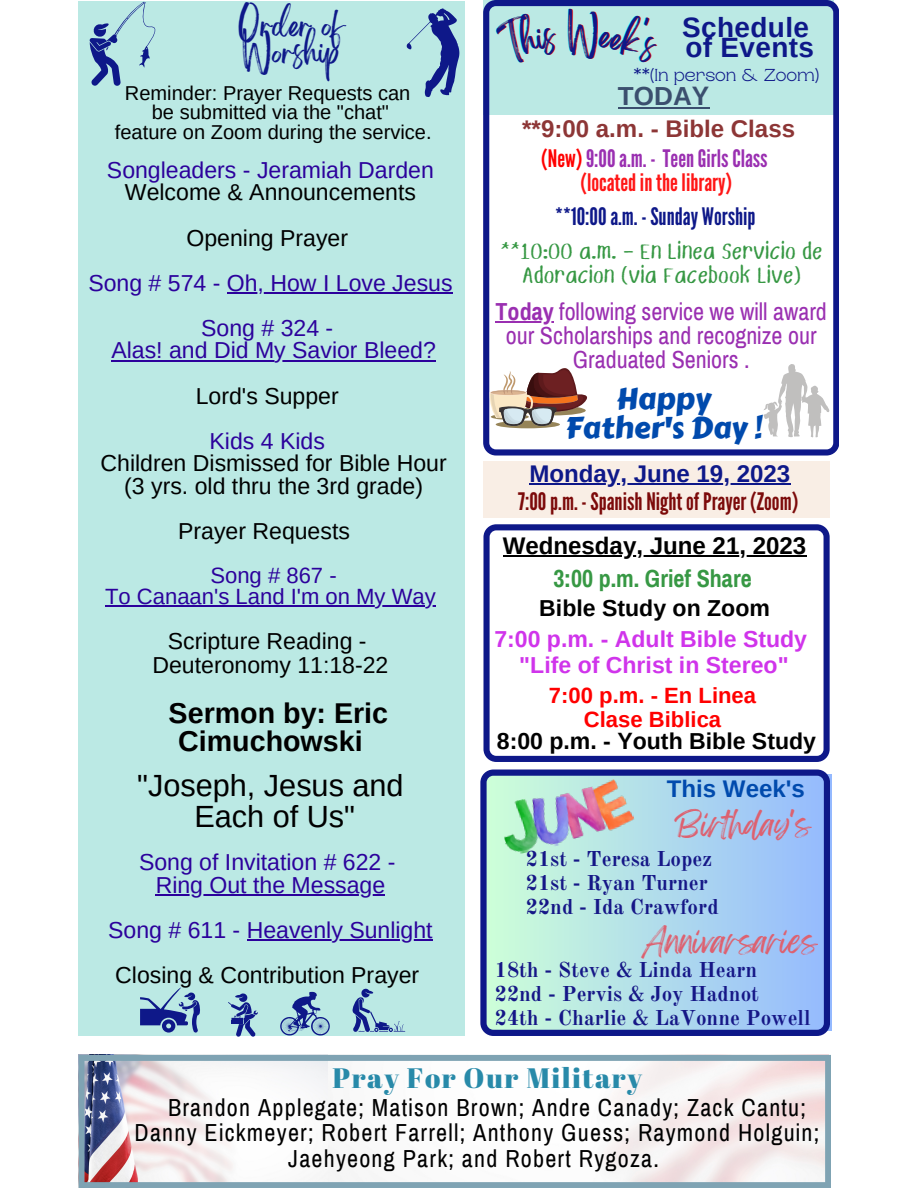
<style>
.page{position:relative;width:918px;height:1188px;background:#fff}
.page>*{position:absolute;margin:0;border:0;box-sizing:border-box;transform-origin:0 0}
.t1{font:30.6px "Arimo";color:#000}
.t2{font:29.85px "Carter One";color:#004aad}
.t3{font:28.95px "Feeling Passionate";color:#dd6170}
.t4{font:700 28.65px/28.7px "Arimo";color:#000;text-align:center}
.t5{font:28.05px "Abril Fatface";letter-spacing:.05em;color:#288aa9}
.t6{font:700 27.9px "Arimo";letter-spacing:.015em;color:#0e1889}
.t7{font:27.45px/27px "Brightwall";letter-spacing:-.005em;color:#0e1889}
.t8{font:700 26.1px "Arimo";color:#3b4f6e}
.t9{font:24.15px "Archivo Narrow";letter-spacing:.05em;color:#000}
.t10{font:24.15px/24.2px "Archivo Narrow";color:#9a2fb1;text-align:center}
.t11{font:24.15px/24.2px "Story Book Rough";color:#379844;text-align:center}
.t12{font:24.15px "League Gothic";color:#7c0a0a}
.t13{font:24.15px "League Gothic";color:#9a2fb1}
.t14{font:24.15px "League Gothic";color:#0e1889}
.t15{font:700 24.15px "Arimo";color:#000}
.t16{font:700 24.15px "Arimo";color:#8d3636}
.t17{font:24.15px "League Gothic";color:#ff1616}
.t18{font:700 24.15px "Archivo Narrow";color:#379844}
.t19{font:700 24.15px "Arimo";color:#0e1889}
.t20{font:700 24.15px "Arimo";color:#004aad}
.t21{font:23.1px "Arimo";color:#000}
.t22{font:23.1px "Arimo";color:#2c019c}
.t23{font:700 23.1px "Arimo";color:#d034eb}
.t24{font:700 23.1px "Arimo";color:#000}
.t25{font:22.05px "Arimo";color:#2c019c}
.t26{font:700 22.05px "Arimo";color:#f00}
.t27{font:700 21px "Old Standard";color:#161787}
.t28{font:20.1px "Arimo";color:#000}
.t29{font:300 17.25px "Rasputin";color:#0e1889}
.s1{color:#f00}
.s2{font-weight:700}
</style>
<div class="page">
<div style="left:79px;top:2px;width:386px;height:1034px;background:#bbe9e4"></div>
<svg style="left:483px;top:524px;width:347px;height:237px"></svg>
<hr style="left:503px;top:556px;width:304px;height:1px;background:#000">
<div style="left:483px;top:462px;width:347px;height:56px;background:#f9eee5"></div>
<hr style="left:529px;top:483px;width:261px;height:2px;background:#0e1889">
<svg style="left:79px;top:1055px;width:752px;height:133px"></svg>
<svg style="left:483px;top:0;width:356px;height:456px"></svg>
<hr style="left:227px;top:292px;width:226px;height:2px;background:#2c019c">
<hr style="left:111px;top:360px;width:325px;height:1px;background:#2c019c">
<hr style="left:105px;top:605px;width:331px;height:2px;background:#2c019c">
<hr style="left:156px;top:894px;width:229px;height:2px;background:#2c019c">
<hr style="left:247px;top:939px;width:186px;height:2px;background:#2c019c">
<svg style="left:90px;top:2px;width:66px;height:84px"></svg>
<svg style="left:407px;top:8px;width:52px;height:89px"></svg>
<svg style="left:280px;top:992px;width:50px;height:44px"></svg>
<svg style="left:229px;top:993px;width:29px;height:44px"></svg>
<svg style="left:140px;top:987px;width:60px;height:46px"></svg>
<svg style="left:353px;top:988px;width:52px;height:44px"></svg>
<svg style="left:480px;top:770px;width:350px;height:266px"></svg>
<img style="left:497px;top:777px;width:139px;height:79px">
<hr style="left:496px;top:321px;width:58px;height:2px;background:#9a2fb1">
<svg style="left:490px;top:368px;width:105px;height:60px"></svg>
<hr style="left:618px;top:107px;width:91px;height:1px;background:#3b4f6e">
<svg style="left:764px;top:364px;width:66px;height:74px"></svg>
<div style="left:494px;top:11px;width:64px;height:55px;background:#bbe9e4"></div>
<div style="left:568px;top:8px;width:91px;height:56px;background:#bbe9e4"></div>
<p class="t7" style="left:238px;top:18px;width:107px">Order of<br>Worship</p>
<p class="t28" style="left:125px;top:81px;width:287px">Reminder: Prayer Requests can</p>
<p class="t28" style="left:152px;top:101px;width:239px">be submitted via the "chat"</p>
<p class="t28" style="left:115px;top:120px;width:318px">feature on Zoom during the service.</p>
<p class="t22" style="left:107px;top:157px;width:329px">Songleaders - Jeramiah Darden</p>
<p class="t21" style="left:125px;top:179px;width:293px">Welcome &amp; Announcements</p>
<p class="t21" style="left:186px;top:225px;width:163px">Opening Prayer</p>
<p class="t22" style="left:88px;top:270px;width:366px">Song # 574 - Oh, How I Love Jesus</p>
<p class="t22" style="left:201px;top:315px;width:134px">Song # 324 -</p>
<p class="t22" style="left:111px;top:338px;width:326px">Alas! and Did My Savior Bleed?</p>
<p class="t21" style="left:196px;top:383px;width:144px">Lord's Supper</p>
<p class="t22" style="left:210px;top:428px;width:117px">Kids 4 Kids</p>
<p class="t21" style="left:101px;top:450px;width:348px">Children Dismissed for Bible Hour</p>
<p class="t21" style="left:124px;top:473px;width:300px">(3 yrs. old thru the 3rd grade)</p>
<p class="t21" style="left:178px;top:518px;width:173px">Prayer Requests</p>
<p class="t25" style="left:210px;top:563px;width:128px">Song # 867 -</p>
<p class="t25" style="left:105px;top:584px;width:332px">To Canaan's Land I'm on My Way</p>
<p class="t21" style="left:168px;top:628px;width:200px">Scripture Reading -</p>
<p class="t21" style="left:152px;top:652px;width:237px">Deuteronomy 11:18-22</p>
<p class="t4" style="left:169px;top:698px;width:221px">Sermon by: Eric<br>Cimuchowski</p>
<p class="t1" style="left:137px;top:769px;width:268px">"Joseph, Jesus and</p>
<p class="t1" style="left:194px;top:799px;width:162px">Each of Us"</p>
<p class="t22" style="left:139px;top:849px;width:258px">Song of Invitation # 622 -</p>
<p class="t22" style="left:156px;top:872px;width:231px">Ring Out the Message</p>
<p class="t22" style="left:108px;top:917px;width:326px">Song # 611 - Heavenly Sunlight</p>
<p class="t21" style="left:115px;top:962px;width:305px">Closing &amp; Contribution Prayer</p>
<p class="t6" style="left:682px;top:12px;width:128px">Schedule</p>
<p class="t6" style="left:685px;top:31px;width:130px">of Events</p>
<p class="t29" style="left:633px;top:65px;width:187px">**(In person &amp; Zoom)</p>
<p class="t8" style="left:618px;top:82px;width:93px">TODAY</p>
<p class="t16" style="left:522px;top:116px;width:274px">**9:00 a.m. - Bible Class</p>
<p class="t13" style="left:541px;top:144px;width:228px"><span class="s1">(New)</span>9:00a.m. - TeenGirlsClass</p>
<p class="t17" style="left:581px;top:168px;width:153px">(locatedinthelibrary)</p>
<p class="t14" style="left:555px;top:202px;width:202px">**10:00a.m. - Sunday Worship</p>
<p class="t11" style="left:501px;top:237px;width:324px">**10:00 a.m. - En Linea Servicio de<br>Adoracion (via Facebook Live)</p>
<p class="t10" style="left:496px;top:299px;width:333px"><span class="s2">Today</span> following service we will award our Scholarships and recognize our<br>Graduated Seniors .</p>
<p class="t2" style="left:616px;top:376px;width:96px">Happy</p>
<p class="t2" style="left:565px;top:405px;width:198px">Father's Day !</p>
<p class="t19" style="left:529px;top:460px;width:262px">Monday, June 19, 2023</p>
<p class="t12" style="left:518px;top:488px;width:282px">7:00p.m. - SpanishNightofPrayer (Zoom)</p>
<p class="t15" style="left:503px;top:532px;width:305px">Wednesday, June 21, 2023</p>
<p class="t18" style="left:554px;top:566px;width:200px">3:00 p.m. Grief Share</p>
<p class="t24" style="left:539px;top:595px;width:232px">Bible Study on Zoom</p>
<p class="t23" style="left:494px;top:626px;width:314px">7:00 p.m. - Adult Bible Study</p>
<p class="t23" style="left:519px;top:652px;width:271px">"Life of Christ in Stereo"</p>
<p class="t26" style="left:549px;top:683px;width:209px">7:00 p.m. - En Linea</p>
<p class="t26" style="left:584px;top:707px;width:139px">Clase Biblica</p>
<p class="t24" style="left:497px;top:728px;width:321px">8:00 p.m. - Youth Bible Study</p>
<p class="t20" style="left:667px;top:775px;width:140px">This Week's</p>
<p class="t3" style="left:674px;top:801px;width:139px">Birthday's</p>
<p class="t27" style="left:526px;top:846px;width:188px">21st - Teresa Lopez</p>
<p class="t27" style="left:526px;top:870px;width:184px">21st - Ryan Turner</p>
<p class="t27" style="left:526px;top:894px;width:194px">22nd - Ida Crawford</p>
<p class="t3" style="left:642px;top:918px;width:177px">Annivarsaries</p>
<p class="t27" style="left:495px;top:957px;width:264px">18th - Steve &amp; Linda Hearn</p>
<p class="t27" style="left:495px;top:981px;width:266px">22nd - Pervis &amp; Joy Hadnot</p>
<p class="t27" style="left:495px;top:1005px;width:317px">24th - Charlie &amp; LaVonne Powell</p>
<p class="t5" style="left:333px;top:1058px;width:311px">Pray For Our Military</p>
<p class="t9" style="left:168px;top:1095px;width:640px">Brandon Applegate; Matison Brown; Andre Canady; Zack Cantu;</p>
<p class="t9" style="left:135px;top:1120px;width:686px">Danny Eickmeyer; Robert Farrell; Anthony Guess; Raymond Holguin;</p>
<p class="t9" style="left:288px;top:1146px;width:372px">Jaehyeong Park; and Robert Rygoza.</p>
</div>
